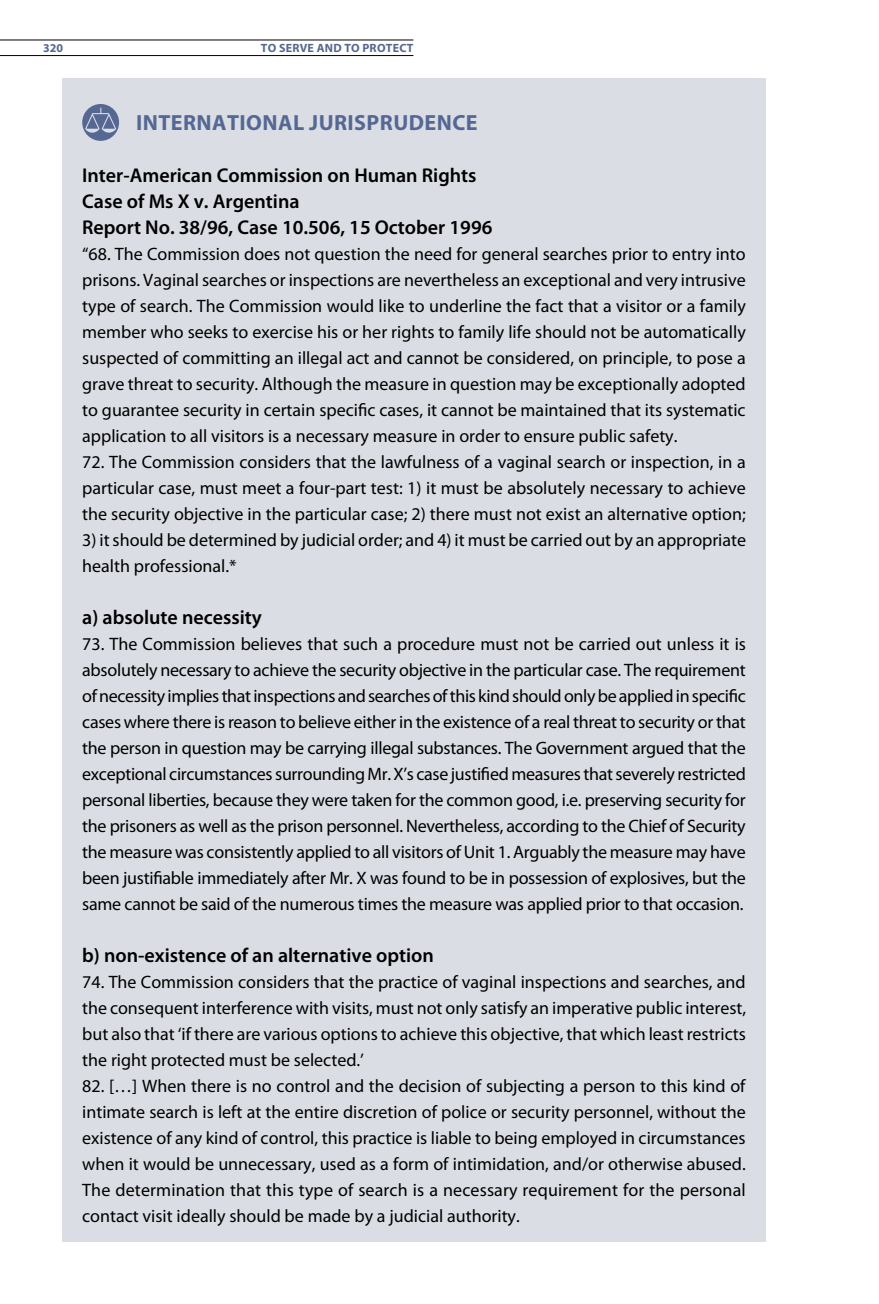
<style>
.page{position:relative;width:879px;height:1304px;background:#fff}
.page>*{position:absolute;margin:0;border:0;box-sizing:border-box;transform-origin:0 0}
.t1{font:700 22px "Myriad Pro";letter-spacing:.02em;color:#556894}
.t2{font:600 20px/26px "Myriad Pro";color:#000}
.t3{font:18px/26px "Myriad Pro";color:#000;text-align:justify}
.t4{font:700 12px "Myriad Pro";letter-spacing:.02em;color:#556894}
</style>
<div class="page">
<hr style="left:0;top:40px;width:413px;height:1px;background:#000">
<hr style="left:0;top:55px;width:413px;height:1px;background:#000">
<div style="left:62px;top:78px;width:703px;height:1164px;background:#dbdde4"></div>
<svg style="left:82px;top:104px;width:37px;height:37px"></svg>
<p class="t4" style="left:43px;top:41px;width:21px">320</p>
<p class="t4" style="left:261px;top:41px;width:154px">TO SERVE AND TO PROTECT</p>
<p class="t1" style="left:136px;top:110px;width:343px">INTERNATIONAL JURISPRUDENCE</p>
<p class="t2" style="left:82px;top:163px;width:412px">Inter-American Commission on Human Rights<br>Case of Ms X v. Argentina<br>Report No. 38/96, Case 10.506, 15 October 1996</p>
<p class="t3" style="left:82px;top:241px;width:665px">“68. The Commission does not question the need for general searches prior to entry into prisons. Vaginal searches or inspections are nevertheless an exceptional and very intrusive type of search. The Commission would like to underline the fact that a visitor or a family member who seeks to exercise his or her rights to family life should not be automatically suspected of committing an illegal act and cannot be considered, on principle, to pose a grave threat to security. Although the measure in question may be exceptionally adopted to guarantee security in certain specific cases, it cannot be maintained that its systematic application to all visitors is a necessary measure in order to ensure public safety.</p>
<p class="t3" style="left:82px;top:449px;width:665px">72. The Commission considers that the lawfulness of a vaginal search or inspection, in a particular case, must meet a four-part test: 1) it must be absolutely necessary to achieve the security objective in the particular case; 2) there must not exist an alternative option;</p>
<p class="t3" style="left:82px;top:527px;width:665px">3) it should be determined by judicial order; and 4) it must be carried out by an appropriate health professional.*</p>
<p class="t2" style="left:82px;top:605px;width:181px">a) absolute necessity</p>
<p class="t3" style="left:82px;top:631px;width:665px">73. The Commission believes that such a procedure must not be carried out unless it is absolutely necessary to achieve the security objective in the particular case. The requirement of necessity implies that inspections and searches of this kind should only be applied in specific cases where there is reason to believe either in the existence of a real threat to security or that the person in question may be carrying illegal substances. The Government argued that the exceptional circumstances surrounding Mr. X’s case justified measures that severely restricted personal liberties, because they were taken for the common good, i.e. preserving security for the prisoners as well as the prison personnel. Nevertheless, according to the Chief of Security the measure was consistently applied to all visitors of Unit 1. Arguably the measure may have been justifiable immediately after Mr. X was found to be in possession of explosives, but the same cannot be said of the numerous times the measure was applied prior to that occasion.</p>
<p class="t2" style="left:82px;top:943px;width:353px">b) non-existence of an alternative option</p>
<p class="t3" style="left:82px;top:969px;width:665px">74. The Commission considers that the practice of vaginal inspections and searches, and the consequent interference with visits, must not only satisfy an imperative public interest, but also that ‘if there are various options to achieve this objective, that which least restricts the right protected must be selected.’</p>
<p class="t3" style="left:82px;top:1073px;width:665px">82. […] When there is no control and the decision of subjecting a person to this kind of intimate search is left at the entire discretion of police or security personnel, without the existence of any kind of control, this practice is liable to being employed in circumstances when it would be unnecessary, used as a form of intimidation, and/or otherwise abused.<br>The determination that this type of search is a necessary requirement for the personal contact visit ideally should be made by a judicial authority.</p>
</div>
